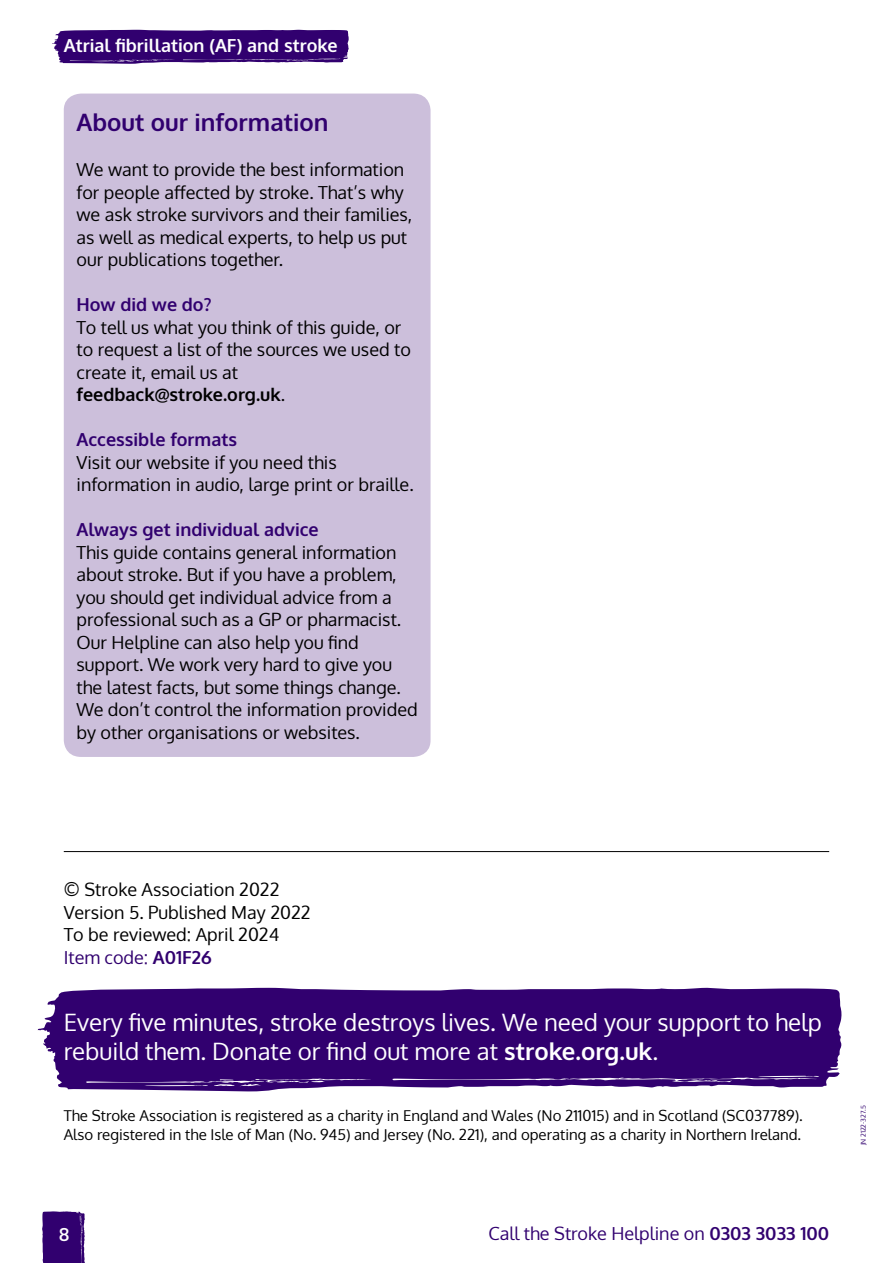
<style>
.page{position:relative;width:893px;height:1263px;background:#fff}
.page>*{position:absolute;margin:0;border:0;box-sizing:border-box;transform-origin:0 0}
.t1{font:24px/28.5px "Oxygen";color:#fff}
.t2{font:700 24px "Oxygen";color:#31006f}
.t3{font:18px/22.5px "Oxygen";color:#000}
.t4{font:700 18px "Oxygen";color:#31006f}
.t5{font:18px "Oxygen";color:#31006f}
.t6{font:700 18px "Oxygen";color:#fff}
.t7{font:15px/19.5px "Oxygen";color:#000}
.t8{font:6.75px "Oxygen";color:#31006f}
.s1{font-weight:700}
.s2{color:#31006f}
.s3{font-weight:700;color:#31006f}
</style>
<div class="page">
<svg style="left:52px;top:30px;width:297px;height:34px;background:#42157a"></svg>
<svg style="left:42px;top:1211px;width:43px;height:52px;background:#3d0e77"></svg>
<svg style="left:38px;top:988px;width:804px;height:103px;background:#41137a"></svg>
<hr style="left:64px;top:851px;width:765px;height:1px;background:#000">
<div style="left:64px;top:94px;width:367px;height:663px;background:#ccbfdb;border-radius:17px"></div>
<p class="t6" style="left:64px;top:34px;width:275px">Atrial fibrillation (AF) and stroke</p>
<h1 class="t2" style="left:77px;top:108px;width:253px">About our information</h1>
<p class="t3" style="left:77px;top:159px;width:337px">We want to provide the best information for people affected by stroke. That’s why we ask stroke survivors and their families, as well as medical experts, to help us put our publications together.</p>
<p class="t4" style="left:77px;top:293px;width:136px">How did we do?</p>
<p class="t3" style="left:77px;top:316px;width:336px">To tell us what you think of this guide, or to request a list of the sources we used to create it, email us at <span class="s1">feedback@stroke.org.uk</span>.</p>
<p class="t4" style="left:77px;top:428px;width:162px">Accessible formats</p>
<p class="t3" style="left:77px;top:451px;width:339px">Visit our website if you need this information in audio, large print or braille.</p>
<p class="t4" style="left:77px;top:518px;width:244px">Always get individual advice</p>
<p class="t3" style="left:77px;top:541px;width:343px">This guide contains general information about stroke. But if you have a problem, you should get individual advice from a professional such as a GP or pharmacist.<br>Our Helpline can also help you find support. We work very hard to give you the latest facts, but some things change.<br>We don’t control the information provided by other organisations or websites.</p>
<p class="t3" style="left:64px;top:879px;width:248px">© Stroke Association 2022<br>Version 5. Published May 2022<br>To be reviewed: April 2024<br><span class="s2">Item code:</span> <span class="s3">A01F26</span></p>
<h1 class="t1" style="left:64px;top:1008px;width:760px">Every five minutes, stroke destroys lives. We need your support to help rebuild them. Donate or find out more at <span class="s1">stroke.org.uk</span>.</h1>
<p class="t7" style="left:64px;top:1106px;width:741px">The Stroke Association is registered as a charity in England and Wales (No 211015) and in Scotland (SC037789).<br>Also registered in the Isle of Man (No. 945) and Jersey (No. 221), and operating as a charity in Northern Ireland.</p>
<p class="t8" style="left:859px;top:1145px;width:42px;rotate:-90deg">JN 2122-327.5</p>
<p class="t6" style="left:59px;top:1223px;width:12px">8</p>
<p class="t5" style="left:488px;top:1221px;width:342px">Call the Stroke Helpline on <span class="s1">0303 3033 100</span></p>
</div>
